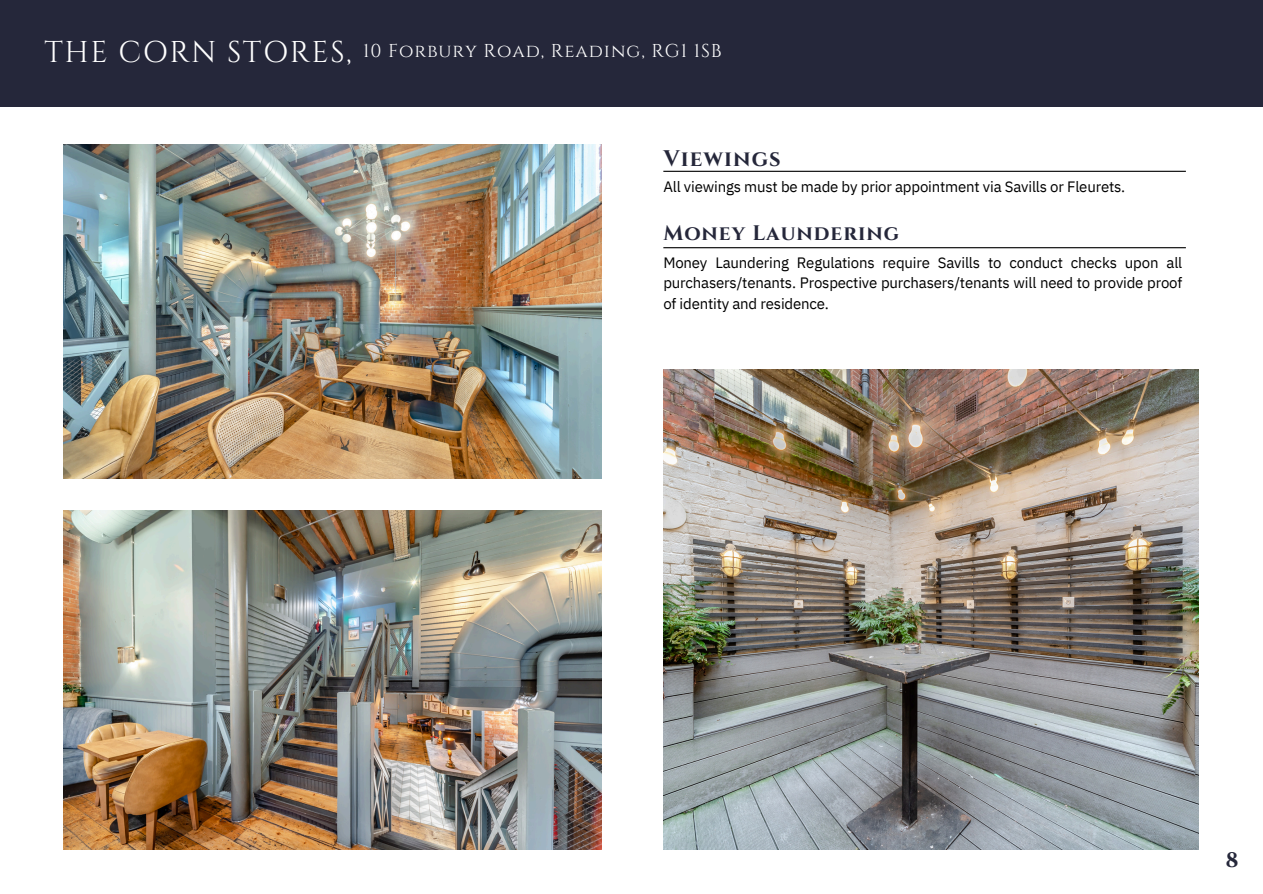
<style>
.page{position:relative;width:1263px;height:894px;background:#fff}
.page>*{position:absolute;margin:0;border:0;box-sizing:border-box;transform-origin:0 0}
.t1{font:30px "Cinzel";letter-spacing:.05em;color:#fff}
.t2{font:700 22.5px "Cinzel";letter-spacing:.045em;color:#25273a}
.t3{font:700 21px "Cinzel";letter-spacing:.045em;color:#25273a}
.t4{font:18.6px "Cinzel";letter-spacing:.05em;color:#fff}
.t5{font:15px/20.2px "IBM Plex Sans";letter-spacing:-.01em;color:#000;text-align:justify}
</style>
<div class="page">
<div style="left:0;top:0;width:1263px;height:106px;background:#25273a"></div>
<img style="left:663px;top:369px;width:536px;height:479px">
<img style="left:64px;top:145px;width:538px;height:333px">
<hr style="left:663px;top:247px;width:523px;height:1px;background:#000">
<hr style="left:663px;top:171px;width:523px;height:1px;background:#000">
<img style="left:64px;top:510px;width:538px;height:338px">
<p class="t1" style="left:44px;top:32px;width:309px">THE CORN STORES,</p>
<p class="t4" style="left:363px;top:39px;width:360px">10 Forbury Road, Reading, RG1 1SB</p>
<p class="t2" style="left:663px;top:144px;width:119px">Viewings</p>
<h2 class="t5" style="left:663px;top:176px;width:463px">All viewings must be made by prior appointment via Savills or Fleurets.</h2>
<p class="t3" style="left:663px;top:220px;width:237px">Money Laundering</p>
<p class="t5" style="left:663px;top:252px;width:520px">Money Laundering Regulations require Savills to conduct checks upon all purchasers/tenants. Prospective purchasers/tenants will need to provide proof of identity and residence.</p>
<p class="t3" style="left:1226px;top:846px;width:14px">8</p>
</div>
